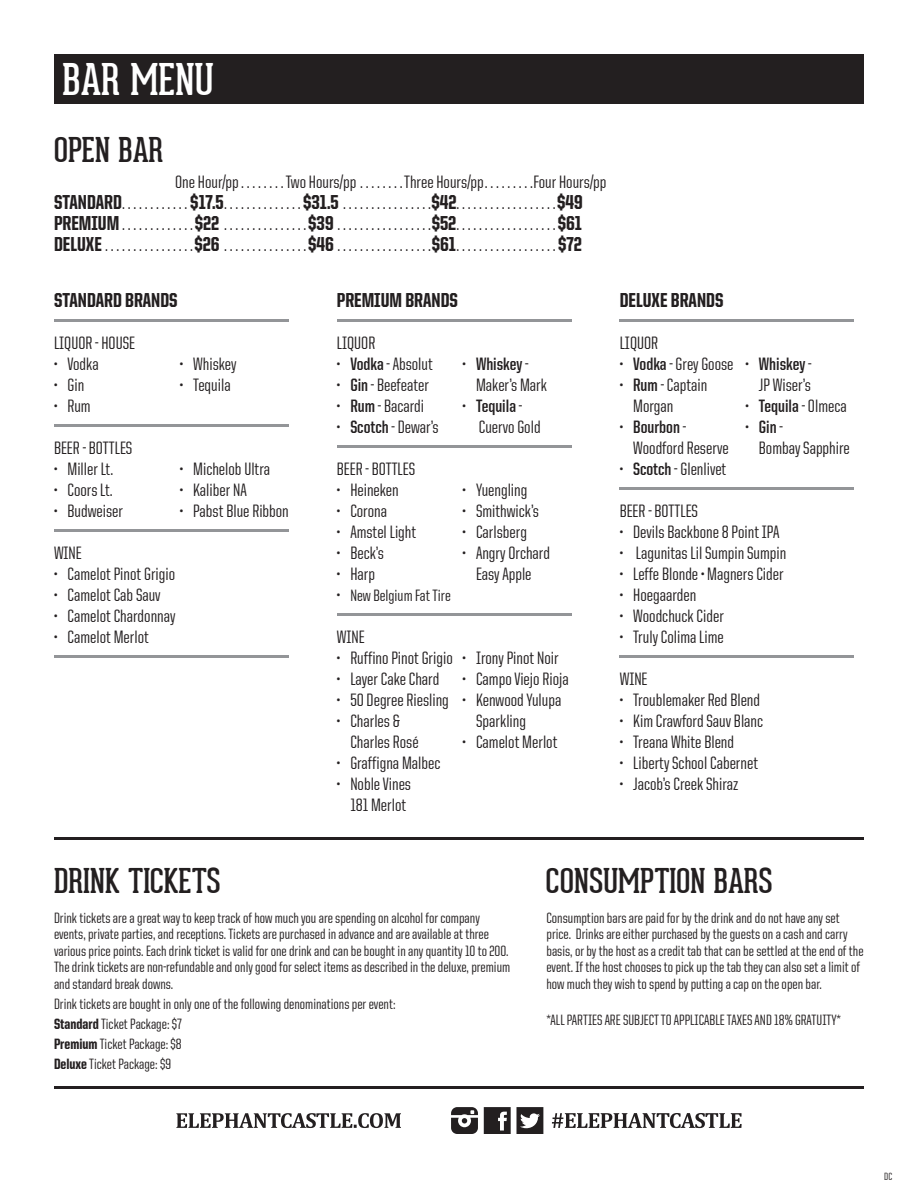
<style>
.page{position:relative;width:918px;height:1188px;background:#fff}
.page>*{position:absolute;margin:0;border:0;box-sizing:border-box;transform-origin:0 0}
.t1{font:42.75px "Geared Slab";color:#fff}
.t2{font:33.45px "Geared Slab";color:#231f20}
.t3{font:800 20.25px "United Sans Cond";color:#231f20}
.t4{font:500 18px/21px "United Sans Cond";color:#231f20}
.t5{font:500 16.5px "United Sans Cond";color:#231f20}
.t6{font:500 15px/16.5px "United Sans Cond";color:#231f20}
.t7{font:500 10.5px "United Sans Cond";color:#231f20}
.s1{font-weight:800;font-size:20.25px}
.s2{font-weight:700}
.s3{font-size:18px}
.s4{font-weight:800}
</style>
<div class="page">
<hr style="left:54px;top:1086px;width:810px;height:3px;background:#231f20">
<hr style="left:54px;top:837px;width:810px;height:2px;background:#231f20">
<svg style="left:484px;top:1107px;width:59px;height:27px"></svg>
<svg style="left:451px;top:1107px;width:27px;height:27px"></svg>
<svg style="left:552px;top:1113px;width:190px;height:15px"></svg>
<svg style="left:176px;top:1113px;width:225px;height:15px"></svg>
<div style="left:54px;top:54px;width:810px;height:50px;background:#231f20"></div>
<hr style="left:54px;top:320px;width:234px;height:2px;background:#939598">
<hr style="left:54px;top:425px;width:234px;height:2px;background:#939598">
<hr style="left:54px;top:530px;width:234px;height:2px;background:#939598">
<hr style="left:54px;top:656px;width:234px;height:2px;background:#939598">
<hr style="left:337px;top:320px;width:234px;height:2px;background:#939598">
<hr style="left:337px;top:446px;width:234px;height:2px;background:#939598">
<hr style="left:337px;top:614px;width:234px;height:2px;background:#939598">
<hr style="left:620px;top:320px;width:234px;height:2px;background:#939598">
<hr style="left:620px;top:488px;width:234px;height:2px;background:#939598">
<hr style="left:620px;top:656px;width:234px;height:2px;background:#939598">
<p class="t1" style="left:63px;top:54px;width:153px">BAR MENU</p>
<p class="t2" style="left:54px;top:129px;width:111px">OPEN BAR</p>
<p class="t4" style="left:175px;top:171px;width:433px">One Hour/pp . . . . . . . Two Hours/pp . . . . . . . Three Hours/pp . . . . . . . . Four Hours/pp</p>
<p class="t4" style="left:54px;top:192px;width:530px"><span class="s1">STANDARD</span> . . . . . . . . . . . . <span class="s1">$17.5</span> . . . . . . . . . . . . . <span class="s1">$31.5</span> . . . . . . . . . . . . . . . <span class="s1">$42</span> . . . . . . . . . . . . . . . . . <span class="s1">$49</span></p>
<p class="t4" style="left:54px;top:213px;width:530px"><span class="s1">PREMIUM</span> . . . . . . . . . . . . <span class="s1">$22</span> . . . . . . . . . . . . . . <span class="s1">$39</span> . . . . . . . . . . . . . . . . <span class="s1">$52</span> . . . . . . . . . . . . . . . . . <span class="s1">$61</span></p>
<p class="t4" style="left:54px;top:234px;width:529px"><span class="s1">DELUXE</span> . . . . . . . . . . . . . . . <span class="s1">$26</span> . . . . . . . . . . . . . . <span class="s1">$46</span> . . . . . . . . . . . . . . . . <span class="s1">$61</span> . . . . . . . . . . . . . . . . . <span class="s1">$72</span></p>
<p class="t3" style="left:54px;top:289px;width:125px">STANDARD BRANDS</p>
<p class="t4" style="left:54px;top:332px;width:83px">LIQUOR - HOUSE</p>
<p class="t4" style="left:54px;top:353px;width:46px">• Vodka</p>
<p class="t4" style="left:54px;top:374px;width:32px">• Gin</p>
<p class="t4" style="left:54px;top:395px;width:38px">• Rum</p>
<p class="t4" style="left:180px;top:353px;width:58px">• Whiskey</p>
<p class="t4" style="left:180px;top:374px;width:52px">• Tequila</p>
<p class="t4" style="left:54px;top:437px;width:80px">BEER - BOTTLES</p>
<p class="t4" style="left:54px;top:458px;width:59px">• Miller Lt.</p>
<p class="t4" style="left:54px;top:479px;width:59px">• Coors Lt.</p>
<p class="t4" style="left:54px;top:500px;width:71px">• Budweiser</p>
<p class="t4" style="left:180px;top:458px;width:92px">• Michelob Ultra</p>
<p class="t4" style="left:180px;top:479px;width:69px">• Kaliber NA</p>
<p class="t4" style="left:180px;top:500px;width:111px">• Pabst Blue Ribbon</p>
<p class="t4" style="left:54px;top:542px;width:29px">WINE</p>
<p class="t4" style="left:54px;top:563px;width:123px">• Camelot Pinot Grigio</p>
<p class="t4" style="left:54px;top:584px;width:108px">• Camelot Cab Sauv</p>
<p class="t4" style="left:54px;top:605px;width:123px">• Camelot Chardonnay</p>
<p class="t4" style="left:54px;top:626px;width:96px">• Camelot Merlot</p>
<p class="t3" style="left:337px;top:289px;width:123px">PREMIUM BRANDS</p>
<p class="t4" style="left:337px;top:332px;width:40px">LIQUOR</p>
<p class="t4" style="left:337px;top:353px;width:98px">• <span class="s2">Vodka</span> - Absolut</p>
<p class="t4" style="left:337px;top:374px;width:94px">• <span class="s2">Gin</span> - Beefeater</p>
<p class="t4" style="left:337px;top:395px;width:89px">• <span class="s2">Rum</span> - Bacardi</p>
<p class="t4" style="left:337px;top:416px;width:103px">• <span class="s2">Scotch</span> - Dewar’s</p>
<p class="t4" style="left:476px;top:353px;width:73px;text-indent:-14px">• <span class="s2">Whiskey</span> -<br>Maker’s Mark</p>
<p class="t4" style="left:479px;top:395px;width:63px;text-indent:-16px">• <span class="s2">Tequila</span> -<br>Cuervo Gold</p>
<p class="t4" style="left:337px;top:458px;width:80px">BEER - BOTTLES</p>
<p class="t4" style="left:337px;top:479px;width:63px">• Heineken</p>
<p class="t4" style="left:337px;top:500px;width:52px">• Corona</p>
<p class="t4" style="left:337px;top:521px;width:81px">• Amstel Light</p>
<p class="t4" style="left:337px;top:542px;width:48px">• Beck’s</p>
<p class="t4" style="left:337px;top:563px;width:40px">• Harp</p>
<p class="t5" style="left:337px;top:587px;width:115px"><span class="s3">•</span> New Belgium Fat Tire</p>
<p class="t4" style="left:337px;top:626px;width:29px">WINE</p>
<p class="t4" style="left:337px;top:647px;width:118px">• Ruffino Pinot Grigio</p>
<p class="t4" style="left:337px;top:668px;width:104px">• Layer Cake Chard</p>
<p class="t4" style="left:337px;top:689px;width:114px">• 50 Degree Riesling</p>
<p class="t4" style="left:350px;top:710px;width:70px;text-indent:-14px">• Charles &amp;<br>Charles Rosé</p>
<p class="t4" style="left:337px;top:752px;width:105px">• Graffigna Malbec</p>
<p class="t4" style="left:337px;top:773px;width:76px;text-align:center">• Noble Vines<br>181 Merlot</p>
<p class="t4" style="left:463px;top:479px;width:66px">• Yuengling</p>
<p class="t4" style="left:463px;top:500px;width:78px">• Smithwick’s</p>
<p class="t4" style="left:463px;top:521px;width:66px">• Carlsberg</p>
<p class="t4" style="left:463px;top:542px;width:89px;text-align:center">• Angry Orchard<br>Easy Apple</p>
<p class="t4" style="left:463px;top:647px;width:98px">• Irony Pinot Noir</p>
<p class="t4" style="left:463px;top:668px;width:108px">• Campo Viejo Rioja</p>
<p class="t4" style="left:476px;top:689px;width:87px;text-indent:-14px">• Kenwood Yulupa<br>Sparkling</p>
<p class="t4" style="left:463px;top:731px;width:96px">• Camelot Merlot</p>
<p class="t3" style="left:620px;top:289px;width:105px">DELUXE BRANDS</p>
<p class="t4" style="left:620px;top:332px;width:40px">LIQUOR</p>
<p class="t4" style="left:620px;top:353px;width:115px">• <span class="s2">Vodka</span> - Grey Goose</p>
<p class="t4" style="left:633px;top:374px;width:76px;text-indent:-14px">• <span class="s2">Rum</span> - Captain<br>Morgan</p>
<p class="t4" style="left:633px;top:416px;width:97px;text-indent:-14px">• <span class="s2">Bourbon</span> -<br>Woodford Reserve</p>
<p class="t4" style="left:620px;top:458px;width:108px">• <span class="s2">Scotch</span> - Glenlivet</p>
<p class="t4" style="left:745px;top:353px;width:68px;text-align:right">• <span class="s2">Whiskey</span> -<br>JP Wiser’s</p>
<p class="t4" style="left:745px;top:395px;width:103px">• <span class="s2">Tequila</span> - Olmeca</p>
<p class="t4" style="left:759px;top:416px;width:92px;text-indent:-14px">• <span class="s2">Gin</span> -<br>Bombay Sapphire</p>
<p class="t4" style="left:620px;top:500px;width:80px">BEER - BOTTLES</p>
<p class="t4" style="left:620px;top:521px;width:161px">• Devils Backbone 8 Point IPA</p>
<p class="t4" style="left:620px;top:542px;width:168px">• Lagunitas Lil Sumpin Sumpin</p>
<p class="t4" style="left:620px;top:563px;width:165px">• Leffe Blonde • Magners Cider</p>
<p class="t4" style="left:620px;top:584px;width:78px">• Hoegaarden</p>
<p class="t4" style="left:620px;top:605px;width:106px">• Woodchuck Cider</p>
<p class="t4" style="left:620px;top:626px;width:106px">• Truly Colima Lime</p>
<p class="t4" style="left:620px;top:668px;width:29px">WINE</p>
<p class="t4" style="left:620px;top:689px;width:142px">• Troublemaker Red Blend</p>
<p class="t4" style="left:620px;top:710px;width:145px">• Kim Crawford Sauv Blanc</p>
<p class="t4" style="left:620px;top:731px;width:116px">• Treana White Blend</p>
<p class="t4" style="left:620px;top:752px;width:140px">• Liberty School Cabernet</p>
<p class="t4" style="left:620px;top:773px;width:120px">• Jacob’s Creek Shiraz</p>
<p class="t2" style="left:54px;top:861px;width:168px">DRINK TICKETS</p>
<p class="t6" style="left:54px;top:910px;width:458px">Drink tickets are a great way to keep track of how much you are spending on alcohol for company events, private parties, and receptions. Tickets are purchased in advance and are available at three various price points. Each drink ticket is valid for one drink and can be bought in any quantity 10 to 200.<br>The drink tickets are non-refundable and only good for select items as described in the deluxe, premium and standard break downs.</p>
<p class="t6" style="left:54px;top:996px;width:343px">Drink tickets are bought in only one of the following denominations per event:</p>
<p class="t6" style="left:54px;top:1016px;width:129px"><span class="s4">Standard</span> Ticket Package: $7</p>
<p class="t6" style="left:54px;top:1036px;width:129px"><span class="s4">Premium</span> Ticket Package: $8</p>
<p class="t6" style="left:54px;top:1056px;width:119px"><span class="s4">Deluxe</span> Ticket Package: $9</p>
<p class="t2" style="left:546px;top:861px;width:228px">CONSUMPTION BARS</p>
<p class="t6" style="left:546px;top:910px;width:319px">Consumption bars are paid for by the drink and do not have any set price. Drinks are either purchased by the guests on a cash and carry basis, or by the host as a credit tab that can be settled at the end of the event. If the host chooses to pick up the tab they can also set a limit of how much they wish to spend by putting a cap on the open bar.</p>
<p class="t6" style="left:546px;top:1012px;width:296px">*ALL PARTIES ARE SUBJECT TO APPLICABLE TAXES AND 18% GRATUITY*</p>
<p class="t7" style="left:884px;top:1171px;width:9px">DC</p>
</div>
